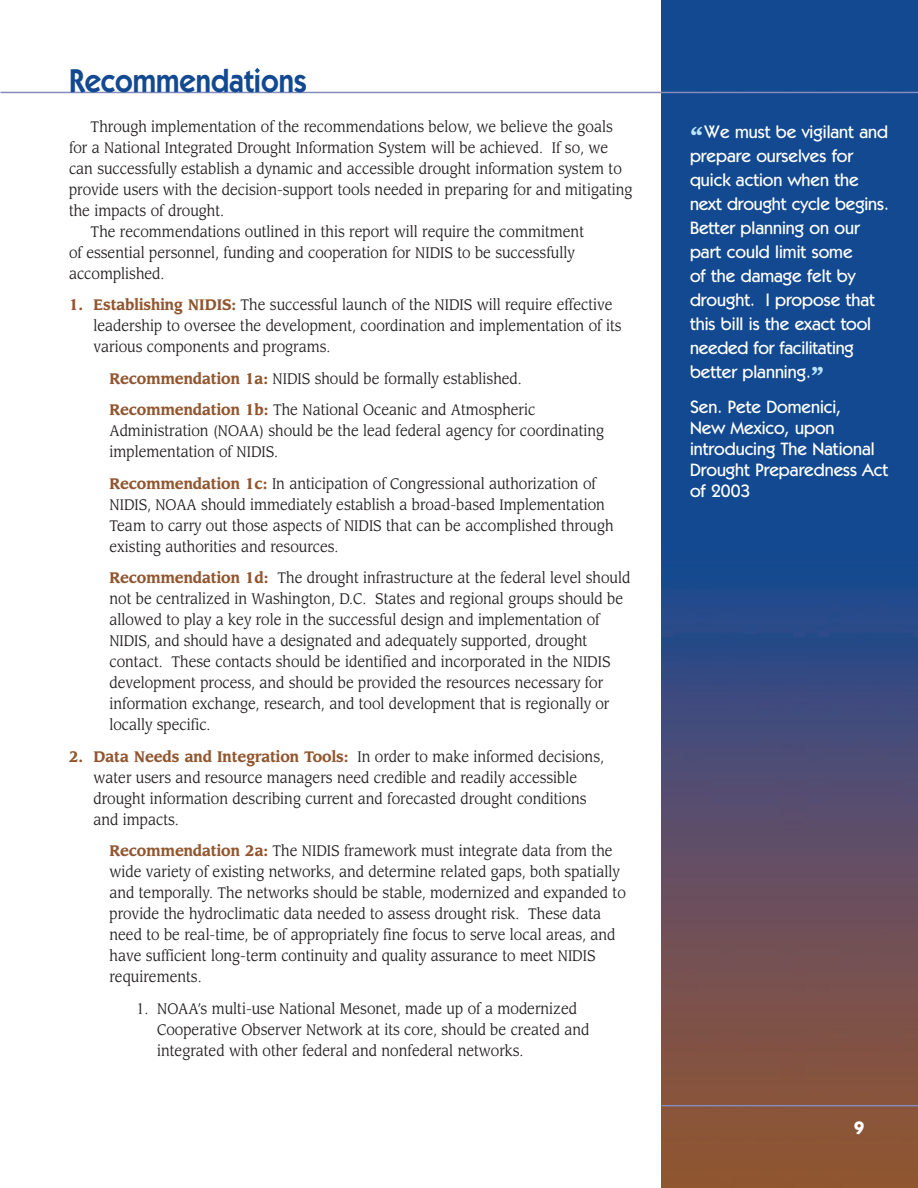
<style>
.page{position:relative;width:918px;height:1188px;background:#fff}
.page>*{position:absolute;margin:0;border:0;box-sizing:border-box;transform-origin:0 0}
.t1{font:600 33px "Kabel IT Cby BT";color:#124990;scale:.9 1}
.t2{font:500 18px/24px "Kabel IT Cby BT";color:#fff}
.t3{font:700 18px "Kabel IT Cby BT";color:#fff}
.t4{font:15px/21px "Leawood";color:#231f20;scale:.9 1}
.s1{font-weight:700;color:#91562f}
.s2{font-family:"Garamond";font-weight:900;font-size:25.5px;color:#b9e5fa}
</style>
<div class="page">
<img style="left:662px;top:0;width:256px;height:1188px">
<hr style="left:662px;top:1105px;width:256px;height:1px;background:#848cbb">
<hr style="left:0;top:92px;width:918px;height:1px;background:#848cbb">
<h1 class="t1" style="left:69px;top:69px;width:266px">Recommendations</h1>
<p class="t4" style="left:91px;top:117px;width:582px">Through implementation of the recommendations below, we believe the goals</p>
<p class="t4" style="left:69px;top:138px;width:601px">for a National Integrated Drought Information System will be achieved. If so, we</p>
<p class="t4" style="left:69px;top:159px;width:616px">can successfully establish a dynamic and accessible drought information system to</p>
<p class="t4" style="left:69px;top:180px;width:628px">provide users with the decision-support tools needed in preparing for and mitigating</p>
<p class="t4" style="left:69px;top:201px;width:174px">the impacts of drought.</p>
<p class="t4" style="left:91px;top:222px;width:550px">The recommendations outlined in this report will require the commitment</p>
<p class="t4" style="left:69px;top:243px;width:563px">of essential personnel, funding and cooperation for NIDIS to be successfully</p>
<p class="t4" style="left:69px;top:264px;width:108px">accomplished.</p>
<p class="t4" style="left:94px;top:296px;width:588px;text-indent:-25px"><span class="s1">1. Establishing NIDIS:</span> The successful launch of the NIDIS will require effective leadership to oversee the development, coordination and implementation of its various components and programs.</p>
<p class="t4" style="left:110px;top:364px;width:475px;line-height:31.5px"><span class="s1">Recommendation 1a:</span> NIDIS should be formally established.<br><span class="s1">Recommendation 1b:</span> The National Oceanic and Atmospheric</p>
<p class="t4" style="left:110px;top:422px;width:551px">Administration (NOAA) should be the lead federal agency for coordinating implementation of NIDIS.</p>
<p class="t4" style="left:110px;top:474px;width:562px"><span class="s1">Recommendation 1c:</span> In anticipation of Congressional authorization of NIDIS, NOAA should immediately establish a broad-based Implementation Team to carry out those aspects of NIDIS that can be accomplished through existing authorities and resources.</p>
<p class="t4" style="left:110px;top:569px;width:580px"><span class="s1">Recommendation 1d:</span> The drought infrastructure at the federal level should not be centralized in Washington, D.C. States and regional groups should be allowed to play a key role in the successful design and implementation of NIDIS, and should have a designated and adequately supported, drought contact. These contacts should be identified and incorporated in the NIDIS development process, and should be provided the resources necessary for information exchange, research, and tool development that is regionally or locally specific.</p>
<p class="t4" style="left:94px;top:747px;width:569px;text-indent:-25px"><span class="s1">2. Data Needs and Integration Tools:</span> In order to make informed decisions, water users and resource managers need credible and readily accessible drought information describing current and forecasted drought conditions and impacts.</p>
<p class="t4" style="left:110px;top:842px;width:575px"><span class="s1">Recommendation 2a:</span> The NIDIS framework must integrate data from the wide variety of existing networks, and determine related gaps, both spatially and temporally. The networks should be stable, modernized and expanded to provide the hydroclimatic data needed to assess drought risk. These data need to be real-time, be of appropriately fine focus to serve local areas, and have sufficient long-term continuity and quality assurance to meet NIDIS requirements.</p>
<p class="t4" style="left:157px;top:999px;width:482px;text-indent:-21px">1. NOAA’s multi-use National Mesonet, made up of a modernized<br>Cooperative Observer Network at its core, should be created and integrated with other federal and nonfederal networks.</p>
<p class="t2" style="left:690px;top:121px;width:200px"><span class="s2">“</span>We must be vigilant and prepare ourselves for quick action when the next drought cycle begins.<br>Better planning on our part could limit some<br>of the damage felt by drought. I propose that this bill is the exact tool needed for facilitating better planning.<span class="s2">”</span></p>
<p class="t2" style="left:690px;top:397px;width:200px;line-height:21px">Sen. Pete Domenici,<br>New Mexico, upon introducing The National<br>Drought Preparedness Act of 2003</p>
<p class="t3" style="left:854px;top:1121px;width:12px">9</p>
</div>
